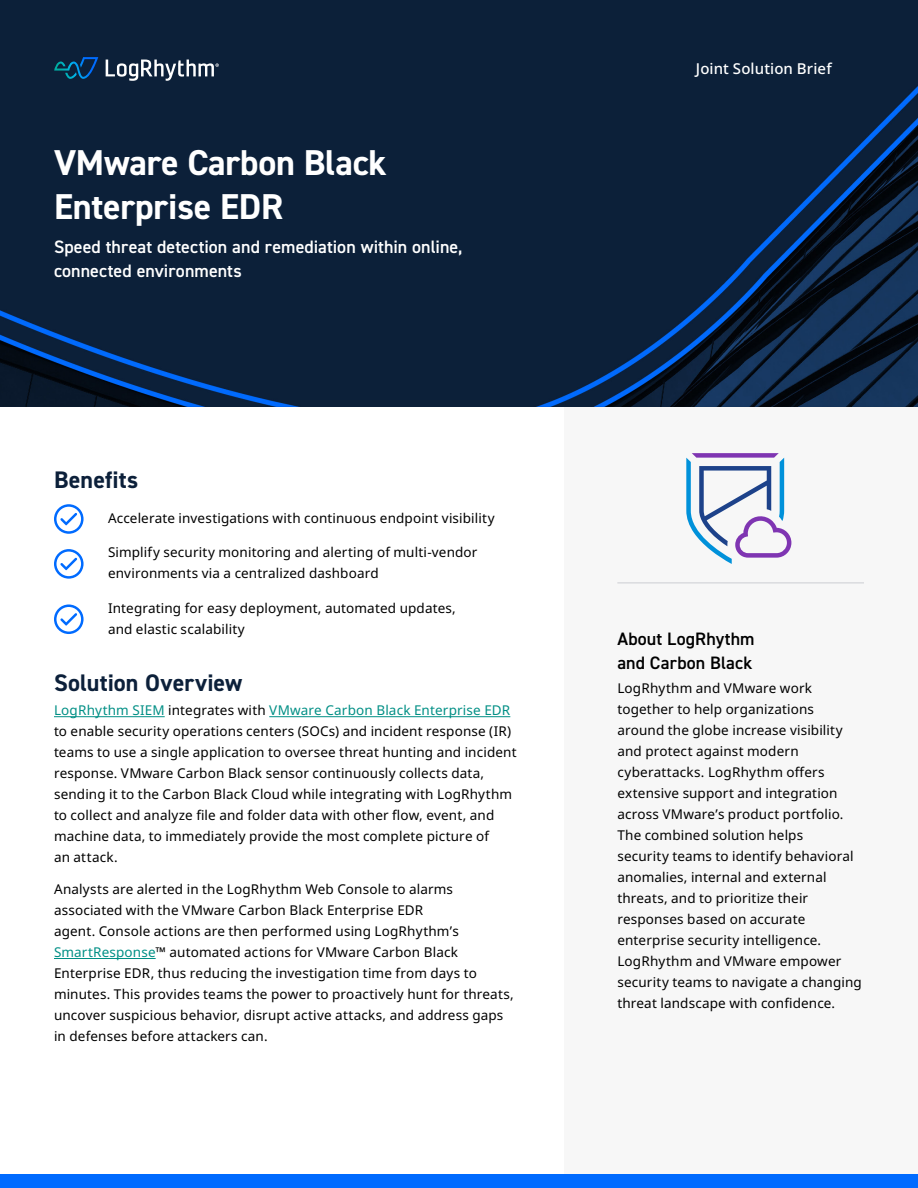
<style>
.page{position:relative;width:918px;height:1188px;background:#fff}
.page>*{position:absolute;margin:0;border:0;box-sizing:border-box;transform-origin:0 0}
.Document_Title_-_24{font:700 36px/43.2px "DIN2014";letter-spacing:-.005em;color:#fff}
.Header_16_Auto{font:700 24px "DIN2014";letter-spacing:.005em;color:#0c203a}
.Header_Small_-_12_16{font:600 18px/24px "DIN2014";letter-spacing:.005em;color:#fff}
.Header_Small_-_12_16-2{font:600 18px/24px "DIN2014";letter-spacing:.005em;color:#000}
.t1{font:500 15px "Noto Sans";letter-spacing:.005em;color:#fff}
.Body{font:13.5px/21px "Noto Sans";letter-spacing:.01em;color:#000}
.s1{color:#008f85}
</style>
<div class="page">
<div style="left:564px;top:406px;width:354px;height:768px;background:#f7f7f7"></div>
<div style="left:0;top:1174px;width:918px;height:14px;background:#006bff"></div>
<hr style="left:617px;top:582px;width:247px;height:2px;background:#dadbde">
<img style="left:0;top:0;width:918px;height:406px">
<svg style="left:54px;top:57px;width:44px;height:22px"></svg>
<svg style="left:106px;top:60px;width:113px;height:21px"></svg>
<hr style="left:54px;top:716px;width:111px;height:1px;background:#008f85">
<hr style="left:269px;top:716px;width:241px;height:1px;background:#008f85">
<hr style="left:54px;top:958px;width:102px;height:1px;background:#008f85">
<svg style="left:54px;top:504px;width:30px;height:30px"></svg>
<svg style="left:54px;top:549px;width:30px;height:30px"></svg>
<svg style="left:54px;top:604px;width:30px;height:30px"></svg>
<svg style="left:686px;top:453px;width:105px;height:111px"></svg>
<p class="Document_Title_-_24" style="left:54px;top:141px;width:334px">VMware Carbon Black<br>Enterprise EDR</p>
<p class="Header_Small_-_12_16" style="left:54px;top:235px;width:410px">Speed threat detection and remediation within online, connected environments</p>
<p class="Header_16_Auto" style="left:54px;top:464px;width:86px">Benefits</p>
<p class="Body" style="left:108px;top:508px;width:388px">Accelerate investigations with continuous endpoint visibility</p>
<p class="Body" style="left:108px;top:542px;width:371px">Simplify security monitoring and alerting of multi-vendor environments via a centralized dashboard</p>
<p class="Body" style="left:108px;top:598px;width:349px">Integrating for easy deployment, automated updates, and elastic scalability</p>
<p class="Header_16_Auto" style="left:54px;top:667px;width:190px">Solution Overview</p>
<p class="Body" style="left:54px;top:700px;width:464px"><span class="s1">LogRhythm SIEM</span> integrates with <span class="s1">VMware Carbon Black Enterprise EDR </span>to enable security operations centers (SOCs) and incident response (IR) teams to use a single application to oversee threat hunting and incident response. VMware Carbon Black sensor continuously collects data, sending it to the Carbon Black Cloud while integrating with LogRhythm to collect and analyze file and folder data with other flow, event, and machine data, to immediately provide the most complete picture of<br>an attack.</p>
<p class="Body" style="left:54px;top:879px;width:461px">Analysts are alerted in the LogRhythm Web Console to alarms associated with the VMware Carbon Black Enterprise EDR<br>agent. Console actions are then performed using LogRhythm’s <span class="s1">SmartResponse</span>™ automated actions for VMware Carbon Black Enterprise EDR, thus reducing the investigation time from days to minutes. This provides teams the power to proactively hunt for threats, uncover suspicious behavior, disrupt active attacks, and address gaps in defenses before attackers can.</p>
<p class="t1" style="left:696px;top:58px;width:137px">Joint Solution Brief</p>
<p class="Header_Small_-_12_16-2" style="left:617px;top:626px;width:139px">About LogRhythm and Carbon Black</p>
<p class="Body" style="left:617px;top:678px;width:246px">LogRhythm and VMware work together to help organizations around the globe increase visibility and protect against modern cyberattacks. LogRhythm offers extensive support and integration across VMware’s product portfolio.<br>The combined solution helps<br>security teams to identify behavioral anomalies, internal and external threats, and to prioritize their responses based on accurate enterprise security intelligence.<br>LogRhythm and VMware empower security teams to navigate a changing threat landscape with confidence.</p>
</div>
